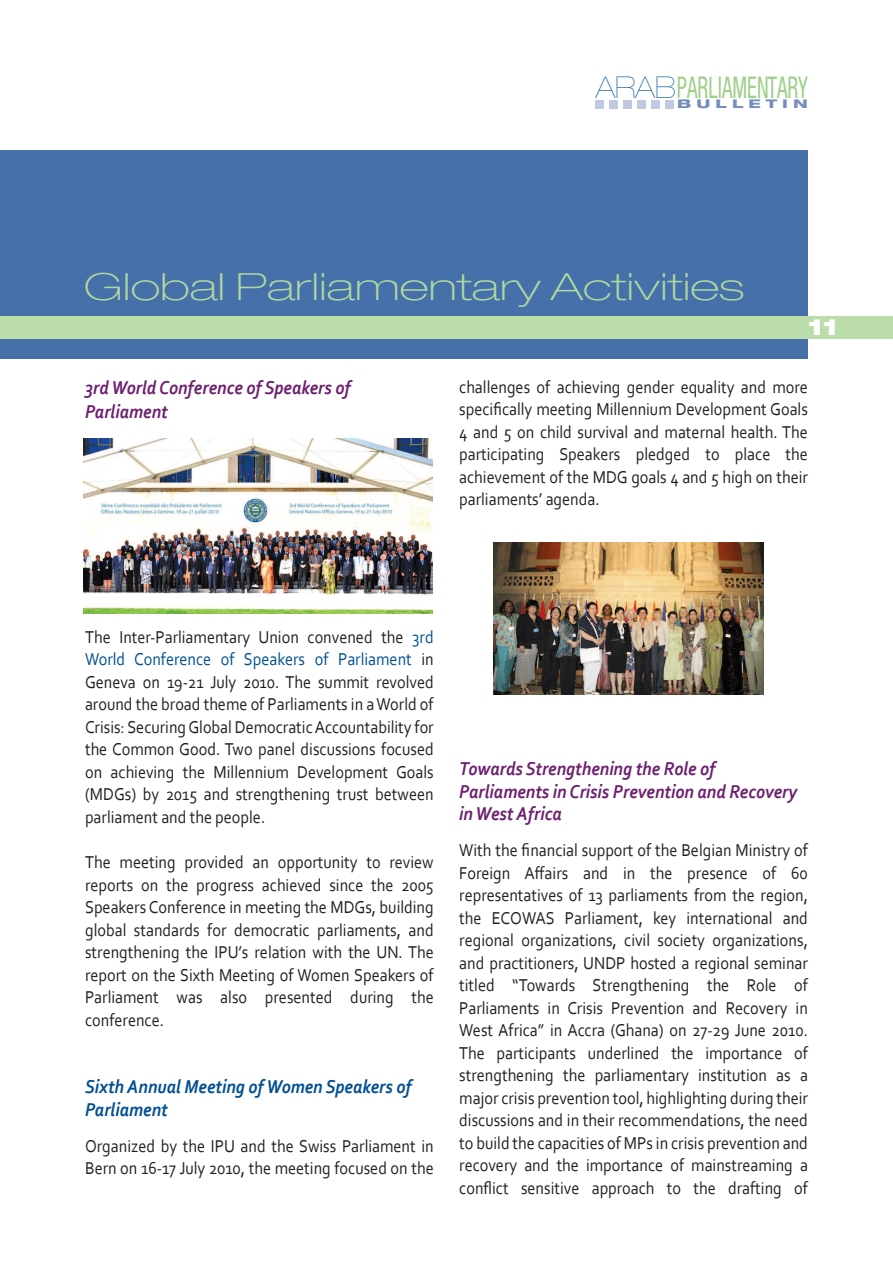
<style>
.page{position:relative;width:893px;height:1263px;background:#fff}
.page>*{position:absolute;margin:0;border:0;box-sizing:border-box;transform-origin:0 0}
.t1{font:100 expanded 37.5px "Helvetica Neue";color:#b1d89f;scale:1.25 1}
.t2{font:condensed 30px "Helvetica Neue";color:#9fd08a;scale:.7 1}
.t3{font:900 expanded 22.5px "Helvetica Neue";color:#fff}
.t4{font:italic 700 19.5px/22.5px "Corbel";color:#6d206f;scale:.9 1}
.t5{font:italic 700 19.5px/22.5px "Corbel";color:#004f92;scale:.9 1}
.t6{font:18px/22.5px "Corbel";color:#231f20;text-align:justify;scale:.9 1}
.t7{font:800 expanded 12px "Helvetica Neue";letter-spacing:.34em;color:#768ebe;scale:1.25 1}
.s1{font-weight:900;font-stretch:expanded;color:#004f92}
.s2{color:#004f92}
</style>
<div class="page">
<div style="left:0;top:150px;width:808px;height:209px;background:#4670aa"></div>
<div style="left:0;top:316px;width:893px;height:23px;background:#bda"></div>
<div style="left:665px;top:100px;width:8px;height:8px;background:#c0c9e2"></div>
<div style="left:651px;top:100px;width:8px;height:8px;background:#c0c9e2"></div>
<div style="left:637px;top:100px;width:9px;height:8px;background:#c0c9e2"></div>
<div style="left:623px;top:100px;width:8px;height:8px;background:#c0c9e2"></div>
<div style="left:609px;top:100px;width:9px;height:8px;background:#c0c9e2"></div>
<div style="left:596px;top:100px;width:8px;height:8px;background:#c0c9e2"></div>
<img style="left:493px;top:542px;width:270px;height:152px">
<img style="left:84px;top:438px;width:349px;height:175px">
<h2 class="t2" style="left:596px;top:77px;width:305px"><span class="s1">ARAB</span>PARLIAMENTARY</h2>
<p class="t7" style="left:677px;top:99px;width:106px">BULLETIN</p>
<h1 class="t1" style="left:84px;top:273px;width:530px">Global Parliamentary Activities</h1>
<p class="t3" style="left:808px;top:318px;width:31px">11</p>
<p class="t4" style="left:85px;top:375px;width:297px;line-height:24px">3rdWorld Conference of Speakers of<br>Parliament</p>
<p class="t6" style="left:459px;top:375px;width:389px">challenges of achieving gender equality and more specifically meeting Millennium Development Goals 4 and 5 on child survival and maternal health. The participating Speakers pledged to place the achievement of the MDG goals 4 and 5 high on their parliaments’ agenda.</p>
<p class="t6" style="left:85px;top:625px;width:389px">The Inter-Parliamentary Union convened the <span class="s2">3rd World Conference of Speakers of Parliament</span> in Geneva on 19-21 July 2010. The summit revolved around the broad theme of Parliaments in aWorld of Crisis: SecuringGlobal DemocraticAccountability for the Common Good. Two panel discussions focused on achieving the Millennium Development Goals (MDGs) by 2015 and strengthening trust between parliament and the people.</p>
<p class="t6" style="left:85px;top:850px;width:389px">The meeting provided an opportunity to review reports on the progress achieved since the 2005<br>Speakers Conference in meeting the MDGs, building global standards for democratic parliaments, and strengthening the IPU’s relation with the UN. The report on the Sixth Meeting of Women Speakers of Parliament was also presented during the conference.</p>
<p class="t5" style="left:85px;top:1075px;width:365px">Sixth Annual Meeting ofWomen Speakers of<br>Parliament</p>
<p class="t6" style="left:85px;top:1134px;width:389px">Organized by the IPU and the Swiss Parliament in<br>Bern on 16-17 July 2010, the meeting focused on the</p>
<p class="t4" style="left:459px;top:757px;width:377px">Towards Strengthening the Role of<br>Parliaments in Crisis Prevention and Recovery inWest Africa</p>
<p class="t6" style="left:459px;top:839px;width:389px">With the financial support of the Belgian Ministry of Foreign Affairs and in the presence of 60 representatives of 13 parliaments from the region, the ECOWAS Parliament, key international and regional organizations, civil society organizations, and practitioners, UNDP hosted a regional seminar titled “Towards Strengthening the Role of Parliaments in Crisis Prevention and Recovery in West Africa” in Accra (Ghana) on 27-29 June 2010.<br>The participants underlined the importance of strengthening the parliamentary institution as a major crisis prevention tool, highlighting during their discussions and in their recommendations, the need to build the capacities of MPs in crisis prevention and recovery and the importance of mainstreaming a conflict sensitive approach to the drafting of</p>
</div>
